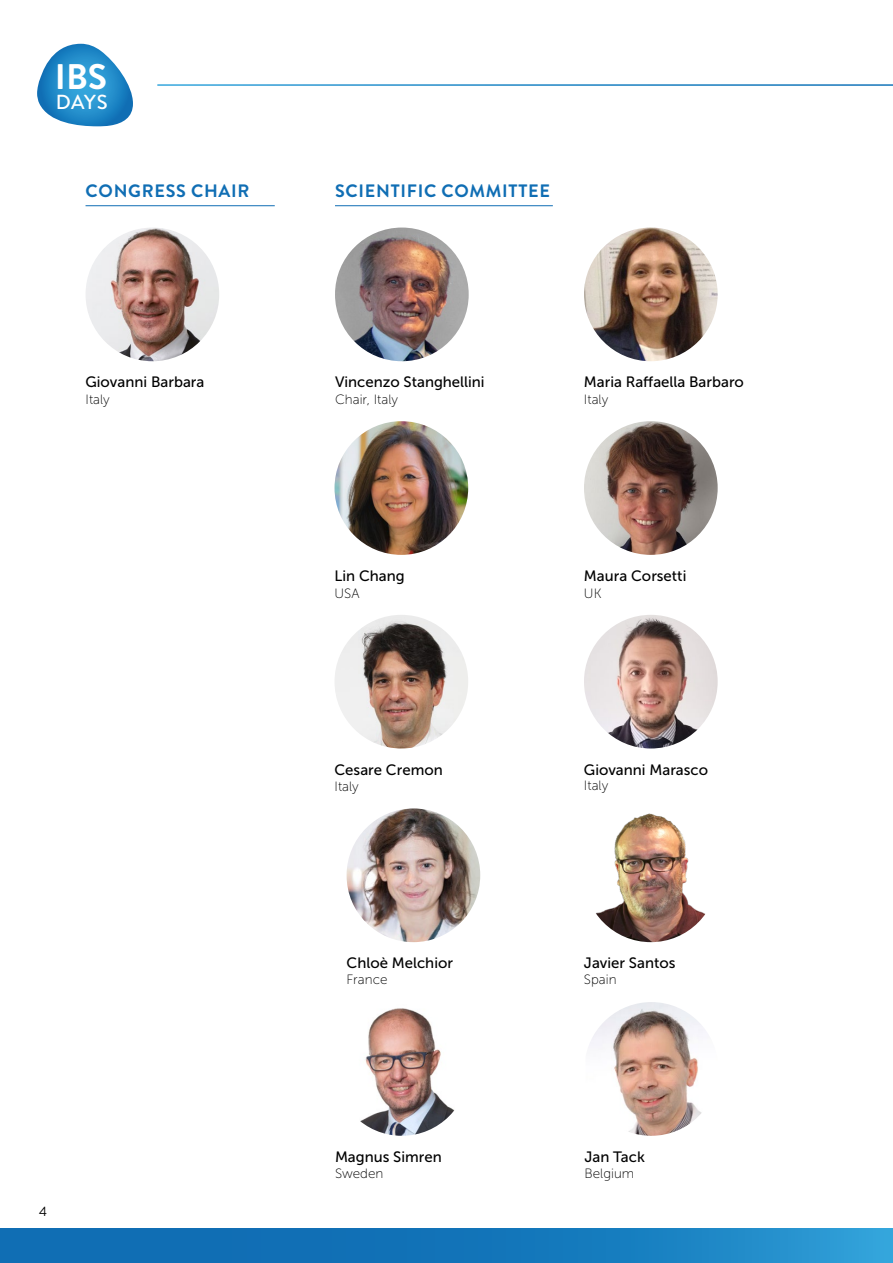
<style>
.page{position:relative;width:893px;height:1263px;background:#fff}
.page>*{position:absolute;margin:0;border:0;box-sizing:border-box;transform-origin:0 0}
.t1{font:700 35.55px "Brandon Grotesque";color:#fff}
.t2{font:500 20.25px "Brandon Grotesque";color:#fff}
.t3{font:700 18px "Brandon Grotesque";letter-spacing:.04em;color:#106eb4}
.t4{font:15px "Museo Sans 500";color:#000}
.t5{font:13.5px "Museo Sans 100";color:#000}
.t6{font:13.5px "Brandon Grotesque";color:#000}
</style>
<div class="page">
<svg style="left:37px;top:44px;width:96px;height:82px"></svg>
<svg style="left:0;top:1229px;width:893px;height:34px"></svg>
<img style="left:86px;top:228px;width:133px;height:133px;border-radius:67px">
<img style="left:335px;top:228px;width:134px;height:133px;border-radius:67px">
<img style="left:584px;top:228px;width:134px;height:133px;border-radius:67px">
<img style="left:596px;top:813px;width:109px;height:129px">
<img style="left:335px;top:1002px;width:134px;height:134px;border-radius:67px">
<img style="left:589px;top:1002px;width:116px;height:134px">
<img style="left:334px;top:421px;width:134px;height:134px;border-radius:67px">
<img style="left:584px;top:421px;width:134px;height:134px;border-radius:67px">
<img style="left:584px;top:615px;width:134px;height:133px;border-radius:67px">
<img style="left:347px;top:808px;width:133px;height:134px;border-radius:67px">
<img style="left:334px;top:615px;width:134px;height:133px;border-radius:67px">
<hr style="left:86px;top:205px;width:189px;height:1px;background:#106eb4">
<hr style="left:335px;top:205px;width:218px;height:1px;background:#106eb4">
<h1 class="t1" style="left:55px;top:52px;width:54px">IBS</h1>
<h2 class="t2" style="left:56px;top:88px;width:53px">DAYS</h2>
<p class="t3" style="left:86px;top:178px;width:165px">CONGRESS CHAIR</p>
<p class="t3" style="left:335px;top:178px;width:216px">SCIENTIFIC COMMITTEE</p>
<p class="t4" style="left:86px;top:374px;width:120px">Giovanni Barbara</p>
<p class="t5" style="left:86px;top:392px;width:26px">Italy</p>
<p class="t6" style="left:39px;top:1202px;width:9px">4</p>
<p class="t4" style="left:335px;top:374px;width:151px">Vincenzo Stanghellini</p>
<p class="t5" style="left:335px;top:392px;width:65px">Chair, Italy</p>
<p class="t4" style="left:584px;top:374px;width:161px">Maria Raffaella Barbaro</p>
<p class="t5" style="left:584px;top:392px;width:26px">Italy</p>
<p class="t4" style="left:334px;top:568px;width:72px">Lin Chang</p>
<p class="t5" style="left:334px;top:586px;width:26px">USA</p>
<p class="t4" style="left:584px;top:568px;width:104px">Maura Corsetti</p>
<p class="t5" style="left:584px;top:586px;width:19px">UK</p>
<p class="t4" style="left:334px;top:761px;width:110px">Cesare Cremon</p>
<p class="t5" style="left:334px;top:779px;width:26px">Italy</p>
<p class="t4" style="left:584px;top:761px;width:126px">Giovanni Marasco</p>
<p class="t5" style="left:584px;top:778px;width:26px">Italy</p>
<p class="t4" style="left:347px;top:955px;width:108px">Chloè Melchior</p>
<p class="t5" style="left:347px;top:972px;width:42px">France</p>
<p class="t4" style="left:584px;top:955px;width:93px">Javier Santos</p>
<p class="t5" style="left:584px;top:972px;width:34px">Spain</p>
<p class="t4" style="left:335px;top:1148px;width:108px">Magnus Simren</p>
<p class="t5" style="left:335px;top:1166px;width:50px">Sweden</p>
<p class="t4" style="left:584px;top:1148px;width:62px">Jan Tack</p>
<p class="t5" style="left:584px;top:1166px;width:51px">Belgium</p>
</div>
